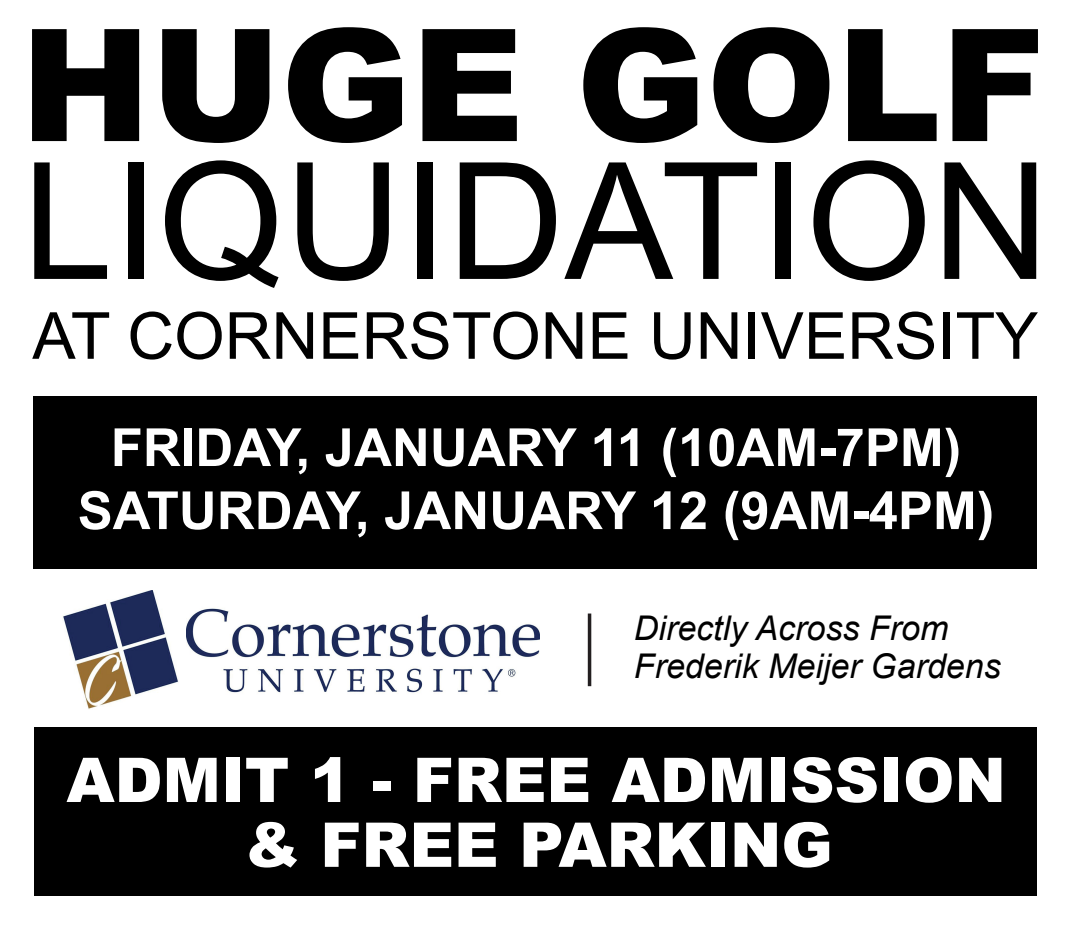
<style>
.page{position:relative;width:1071px;height:925px;background:#fff}
.page>*{position:absolute;margin:0;border:0;box-sizing:border-box;transform-origin:0 0}
.t1{font:162.4px "Arial";color:#000}
.t2{font:64.75px "Arial";color:#000}
.t3{font:900 61.6px/64.8px "Arial";color:#fff;text-align:center}
.t4{font:700 52.5px/63px "Arial";color:#fff;text-align:center}
.t5{font:italic 33.95px/37.4px "Arial";color:#000}
</style>
<div class="page">
<div style="left:34px;top:396px;width:1003px;height:172px;background:#000"></div>
<div style="left:34px;top:726px;width:1002px;height:168px;background:#000"></div>
<svg style="left:587px;top:613px;width:4px;height:72px"></svg>
<img style="left:62px;top:590px;width:116px;height:119px">
<img style="left:186px;top:608px;width:353px;height:85px">
<svg style="left:32px;top:29px;width:107px;height:112px"></svg>
<svg style="left:162px;top:29px;width:107px;height:114px"></svg>
<svg style="left:288px;top:27px;width:114px;height:116px"></svg>
<svg style="left:422px;top:29px;width:95px;height:112px"></svg>
<svg style="left:583px;top:27px;width:114px;height:116px"></svg>
<svg style="left:713px;top:27px;width:116px;height:116px"></svg>
<svg style="left:848px;top:29px;width:88px;height:112px"></svg>
<svg style="left:952px;top:29px;width:85px;height:112px"></svg>
<h1 class="t1" style="left:22px;top:115px;width:1028px">LIQUIDATION</h1>
<p class="t2" style="left:32px;top:293px;width:1007px">AT CORNERSTONE UNIVERSITY</p>
<p class="t4" style="left:78px;top:417px;width:917px">FRIDAY, JANUARY 11 (10AM-7PM)<br>SATURDAY, JANUARY 12 (9AM-4PM)</p>
<p class="t5" style="left:633px;top:609px;width:368px">Directly Across From<br>Frederik Meijer Gardens</p>
<p class="t3" style="left:66px;top:745px;width:940px">ADMIT 1 - FREE ADMISSION &amp; FREE PARKING</p>
</div>
